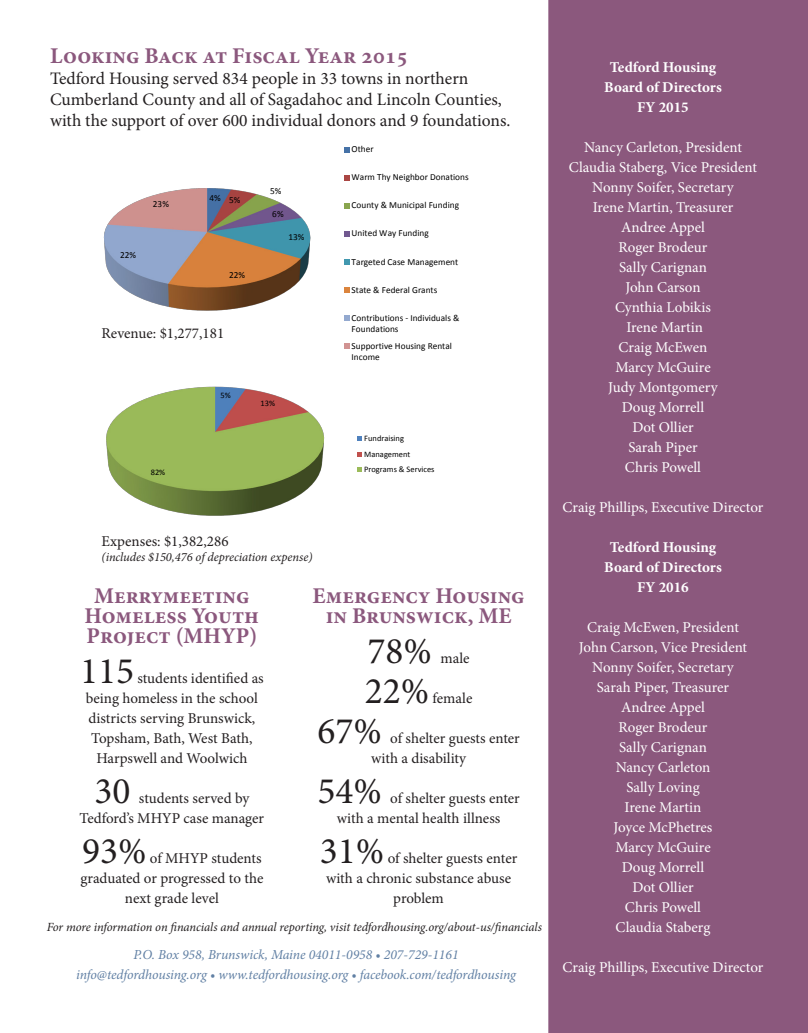
<style>
.page{position:relative;width:808px;height:1033px;background:#fff}
.page>*{position:absolute;margin:0;border:0;box-sizing:border-box;transform-origin:0 0}
.t1{font:37.5px "Minion Pro";color:#231f20}
.t2{font:700 22.5px/20px "Minion Pro";color:#8b587d;text-align:center}
.t3{font:17.5px/21px "Minion Pro";color:#231f20}
.t4{font:700 16.75px "Calibri";color:#000}
.t5{font:15px "Minion Pro";color:#fff}
.t6{font:15px/20px "Minion Pro";color:#231f20}
.t7{font:700 15px "Minion Pro";color:#fff}
.t8{font:italic 13.75px "Minion Pro";letter-spacing:-.01em;color:#6180a4}
.t9{font:italic 12.5px "Minion Pro";letter-spacing:-.01em;color:#231f20}
.t10{font:9.25px/11.4px "Calibri";letter-spacing:.005em;color:#000}
.t11{font:8.38px/15.2px "Calibri";color:#000}
</style>
<div class="page">
<svg style="left:106px;top:386px;width:256px;height:130px"></svg>
<div style="left:549px;top:1px;width:258px;height:1031px;background:#8b587d"></div>
<svg style="left:103px;top:147px;width:247px;height:202px"></svg>
<p class="t2" style="left:50px;top:45px;width:360px">Looking Back at Fiscal Year 2015</p>
<p class="t3" style="left:50px;top:68px;width:462px">Tedford Housing served 834 people in 33 towns in northern<br>Cumberland County and all of Sagadahoc and Lincoln Counties, with the support of over 600 individual donors and 9 foundations.</p>
<p class="t4" style="left:240px;top:105px;width:74px">Chart Title</p>
<p class="t10" style="left:120px;top:249px;width:18px">22%</p>
<p class="t10" style="left:153px;top:198px;width:18px">23%</p>
<p class="t10" style="left:209px;top:193px;width:32px">4% 5%</p>
<p class="t10" style="left:229px;top:269px;width:18px">22%</p>
<p class="t6" style="left:101px;top:323px;width:124px">Revenue: $1,277,181</p>
<p class="t10" style="left:270px;top:185px;width:13px">5%</p>
<p class="t10" style="left:272px;top:208px;width:13px">6%</p>
<p class="t10" style="left:288px;top:231px;width:18px">13%</p>
<p class="t11" style="left:220px;top:388px;width:12px">5%</p>
<p class="t11" style="left:260px;top:395px;width:16px">13%</p>
<p class="t11" style="left:151px;top:464px;width:16px">82%</p>
<p class="t6" style="left:101px;top:531px;width:128px">Expenses: $1,382,286</p>
<p class="t9" style="left:101px;top:548px;width:212px">(includes $150,476 of depreciation expense)</p>
<p class="t10" style="left:351px;top:143px;width:23px">Other</p>
<p class="t10" style="left:351px;top:172px;width:119px">Warm Thy Neighbor Donations</p>
<p class="t10" style="left:351px;top:200px;width:109px">County &amp; Municipal Funding</p>
<p class="t10" style="left:351px;top:228px;width:79px">United Way Funding</p>
<p class="t10" style="left:351px;top:256px;width:108px">Targeted Case Management</p>
<p class="t10" style="left:351px;top:284px;width:87px">State &amp; Federal Grants</p>
<p class="t10" style="left:351px;top:312px;width:109px">Contributions - Individuals &amp;<br>Foundations</p>
<p class="t10" style="left:351px;top:340px;width:102px">Supportive Housing Rental<br>Income</p>
<p class="t11" style="left:364px;top:431px;width:72px">Fundraising<br>Management<br>Programs &amp; Services</p>
<p class="t2" style="left:85px;top:585px;width:176px">Merrymeeting<br>Homeless Youth<br>Project (MHYP)</p>
<p class="t1" style="left:80px;top:645px;width:56px">115</p>
<p class="t6" style="left:137px;top:668px;width:128px">students identified as</p>
<p class="t6" style="left:86px;top:688px;width:174px">being homeless in the school</p>
<p class="t6" style="left:89px;top:708px;width:168px">districts serving Brunswick,</p>
<p class="t6" style="left:91px;top:728px;width:163px">Topsham, Bath, West Bath,</p>
<p class="t6" style="left:96px;top:748px;width:152px">Harpswell and Woolwich</p>
<p class="t1" style="left:94px;top:765px;width:38px">30</p>
<p class="t6" style="left:80px;top:788px;width:186px;text-indent:59px">students served by<br>Tedford’s MHYP case manager</p>
<p class="t1" style="left:82px;top:825px;width:66px">93%</p>
<p class="t6" style="left:150px;top:848px;width:113px">of MHYP students</p>
<p class="t6" style="left:80px;top:868px;width:184px">graduated or progressed to the</p>
<p class="t6" style="left:125px;top:888px;width:95px">next grade level</p>
<p class="t2" style="left:312px;top:585px;width:214px">Emergency Housing in Brunswick, ME</p>
<p class="t1" style="left:367px;top:625px;width:66px">78%</p>
<p class="t6" style="left:440px;top:648px;width:31px">male</p>
<p class="t1" style="left:365px;top:665px;width:66px">22%</p>
<p class="t6" style="left:432px;top:688px;width:41px">female</p>
<p class="t1" style="left:317px;top:705px;width:66px">67%</p>
<p class="t6" style="left:371px;top:728px;width:150px;text-indent:19px">of shelter guests enter with a disability</p>
<p class="t1" style="left:317px;top:765px;width:66px">54%</p>
<p class="t6" style="left:337px;top:788px;width:184px;text-indent:53px">of shelter guests enter with a mental health illness</p>
<p class="t1" style="left:320px;top:825px;width:66px">31%</p>
<p class="t6" style="left:388px;top:848px;width:131px">of shelter guests enter</p>
<p class="t6" style="left:326px;top:868px;width:186px">with a chronic substance abuse</p>
<p class="t6" style="left:393px;top:888px;width:52px">problem</p>
<p class="t9" style="left:47px;top:918px;width:497px">For more information on financials and annual reporting, visit tedfordhousing.org/about-us/financials</p>
<p class="t8" style="left:133px;top:945px;width:327px">P.O. Box 958, Brunswick, Maine 04011-0958 • 207-729-1161</p>
<p class="t8" style="left:76px;top:965px;width:441px">info@tedfordhousing.org • www.tedfordhousing.org • facebook.com/tedfordhousing</p>
<p class="t7" style="left:609px;top:56px;width:108px">Tedford Housing</p>
<p class="t7" style="left:604px;top:76px;width:119px">Board of Directors</p>
<p class="t7" style="left:637px;top:96px;width:53px">FY 2015</p>
<p class="t5" style="left:584px;top:137px;width:159px">Nancy Carleton, President</p>
<p class="t5" style="left:569px;top:157px;width:189px">Claudia Staberg, Vice President</p>
<p class="t5" style="left:592px;top:177px;width:143px">Nonny Soifer, Secretary</p>
<p class="t5" style="left:592px;top:197px;width:142px">Irene Martin, Treasurer</p>
<p class="t5" style="left:621px;top:217px;width:85px">Andree Appel</p>
<p class="t5" style="left:618px;top:237px;width:90px">Roger Brodeur</p>
<p class="t5" style="left:619px;top:257px;width:89px">Sally Carignan</p>
<p class="t5" style="left:625px;top:277px;width:77px">John Carson</p>
<p class="t5" style="left:615px;top:297px;width:97px">Cynthia Lobikis</p>
<p class="t5" style="left:626px;top:317px;width:78px">Irene Martin</p>
<p class="t5" style="left:618px;top:337px;width:90px">Craig McEwen</p>
<p class="t5" style="left:615px;top:357px;width:97px">Marcy McGuire</p>
<p class="t5" style="left:608px;top:377px;width:111px">Judy Montgomery</p>
<p class="t5" style="left:621px;top:397px;width:84px">Doug Morrell</p>
<p class="t5" style="left:632px;top:417px;width:63px">Dot Ollier</p>
<p class="t5" style="left:628px;top:437px;width:71px">Sarah Piper</p>
<p class="t5" style="left:625px;top:457px;width:78px">Chris Powell</p>
<p class="t5" style="left:562px;top:497px;width:202px">Craig Phillips, Executive Director</p>
<p class="t7" style="left:609px;top:536px;width:108px">Tedford Housing</p>
<p class="t7" style="left:604px;top:556px;width:119px">Board of Directors</p>
<p class="t7" style="left:637px;top:576px;width:53px">FY 2016</p>
<p class="t5" style="left:587px;top:617px;width:153px">Craig McEwen, President</p>
<p class="t5" style="left:578px;top:637px;width:170px">John Carson, Vice President</p>
<p class="t5" style="left:592px;top:657px;width:143px">Nonny Soifer, Secretary</p>
<p class="t5" style="left:596px;top:677px;width:134px">Sarah Piper, Treasurer</p>
<p class="t5" style="left:621px;top:697px;width:85px">Andree Appel</p>
<p class="t5" style="left:618px;top:717px;width:90px">Roger Brodeur</p>
<p class="t5" style="left:619px;top:737px;width:89px">Sally Carignan</p>
<p class="t5" style="left:615px;top:757px;width:96px">Nancy Carleton</p>
<p class="t5" style="left:626px;top:777px;width:75px">Sally Loving</p>
<p class="t5" style="left:624px;top:797px;width:78px">Irene Martin</p>
<p class="t5" style="left:613px;top:817px;width:100px">Joyce McPhetres</p>
<p class="t5" style="left:615px;top:837px;width:97px">Marcy McGuire</p>
<p class="t5" style="left:621px;top:857px;width:84px">Doug Morrell</p>
<p class="t5" style="left:632px;top:877px;width:63px">Dot Ollier</p>
<p class="t5" style="left:625px;top:897px;width:78px">Chris Powell</p>
<p class="t5" style="left:615px;top:917px;width:96px">Claudia Staberg</p>
<p class="t5" style="left:562px;top:957px;width:202px">Craig Phillips, Executive Director</p>
</div>
